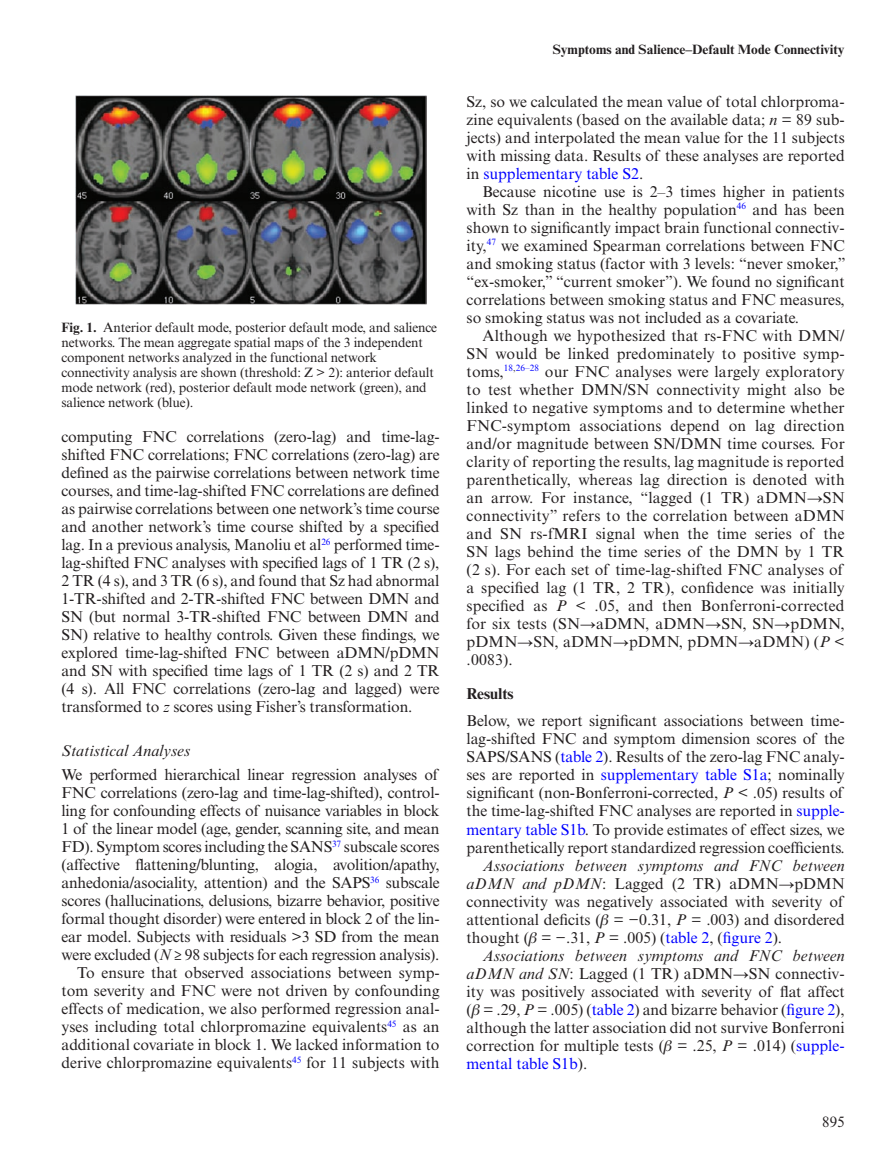
<style>
.page{position:relative;width:891px;height:1175px;background:#fff}
.page>*{position:absolute;margin:0;border:0;box-sizing:border-box;transform-origin:0 0}
.t1{font:15.75px/18px "Times New Roman MT Std";letter-spacing:-.015em;color:#231f20;text-align:justify}
.t2{font:italic 15.75px "Times New Roman MT Std";color:#231f20}
.t3{font:700 15.75px "Times New Roman MT Std";color:#231f20}
.t4{font:15px "Times New Roman MT Std";color:#231f20}
.t5{font:13.5px/15px "Times New Roman MT Std";letter-spacing:-.01em;color:#231f20}
.t6{font:700 13.5px "Times New Roman MT Std";color:#231f20}
.s1{font-weight:700}
.s2{font-style:italic}
.s3{color:#00f}
.s4{font-family:"Gandhari Unicode"}
.s5{font-family:"Gandhari Unicode";font-style:italic}
</style>
<div class="page">
<img style="left:75px;top:95px;width:351px;height:210px">
<p class="t5" style="left:62px;top:320px;width:377px"><span class="s1">Fig. 1.</span> Anterior default mode, posterior default mode, and salience networks. The mean aggregate spatial maps of the 3 independent component networks analyzed in the functional network connectivity analysis are shown (threshold: Z &gt; 2): anterior default mode network (red), posterior default mode network (green), and salience network (blue).</p>
<p class="t1" style="left:62px;top:428px;width:380px">computing FNC correlations (zero-lag) and time-lag&shy;shifted FNC correlations; FNC correlations (zero-lag) are defined as the pairwise correlations between network time courses, and time-lag-shifted FNC correlations are defined as pairwise correlations between one network’s time course and another network’s time course shifted by a specified lag. In a previous analysis, Manoliu et al<sup>26</sup> performed time&shy;lag-shifted FNC analyses with specified lags of 1 TR (2 s), 2 TR (4 s), and 3 TR (6 s), and found that Sz had abnormal 1-TR-shifted and 2-TR-shifted FNC between DMN and SN (but normal 3-TR-shifted FNC between DMN and SN) relative to healthy controls. Given these findings, we explored time-lag-shifted FNC between aDMN/pDMN and SN with specified time lags of 1 TR (2 s) and 2 TR (4 s). All FNC correlations (zero-lag and lagged) were transformed to <span class="s2">z</span> scores using Fisher’s transformation.</p>
<p class="t2" style="left:62px;top:741px;width:130px">Statistical Analyses</p>
<p class="t1" style="left:61px;top:765px;width:380px;text-align:right">We performed hierarchical linear regression analyses of FNC correlations (zero-lag and time-lag-shifted), control&shy;ling for confounding effects of nuisance variables in block 1 of the linear model (age, gender, scanning site, and mean FD). Symptom scores including the SANS<sup>37</sup> subscale scores (affective flattening/blunting, alogia, avolition/apathy, anhedonia/asociality, attention) and the SAPS<sup>36</sup> subscale scores (hallucinations, delusions, bizarre behavior, positive formal thought disorder) were entered in block 2 of the lin&shy;ear model. Subjects with residuals &gt;3 SD from the mean were excluded (<span class="s2">N</span> ≥ 98 subjects for each regression analysis).<br>To ensure that observed associations between symp&shy;tom severity and FNC were not driven by confounding effects of medication, we also performed regression anal&shy;yses including total chlorpromazine equivalents<sup>45</sup> as an additional covariate in block 1. We lacked information to derive chlorpromazine equivalents<sup>45</sup> for 11 subjects with</p>
<p class="t6" style="left:553px;top:41px;width:293px">Symptoms and Salience–Default Mode Connectivity</p>
<p class="t1" style="left:466px;top:92px;width:380px">Sz, so we calculated the mean value of total chlorproma&shy;zine equivalents (based on the available data; <span class="s2">n</span> = 89 sub&shy;jects) and interpolated the mean value for the 11 subjects with missing data. Results of these analyses are reported in <span class="s3">supplementary table S2</span>.</p>
<p class="t1" style="left:466px;top:182px;width:380px;text-indent:16px">Because nicotine use is 2–3 times higher in patients with Sz than in the healthy population<sup>46</sup> and has been shown to significantly impact brain functional connectiv&shy;ity,<sup>47</sup> we examined Spearman correlations between FNC and smoking status (factor with 3 levels: “never smoker,” “ex-smoker,” “current smoker”). We found no significant correlations between smoking status and FNC measures, so smoking status was not included as a covariate.</p>
<p class="t1" style="left:466px;top:326px;width:380px;text-indent:16px">Although we hypothesized that rs-FNC with DMN/ SN would be linked predominately to positive symp&shy;toms,<sup>18</sup><sup>,</sup><sup>26–28</sup> our FNC analyses were largely exploratory to test whether DMN/SN connectivity might also be linked to negative symptoms and to determine whether FNC-symptom associations depend on lag direction and/or magnitude between SN/DMN time courses. For clarity of reporting the results, lag magnitude is reported parenthetically, whereas lag direction is denoted with an arrow. For instance, “lagged (1 TR) aDMN<span class="s4">→</span>SN connectivity” refers to the correlation between aDMN and SN rs-fMRI signal when the time series of the SN lags behind the time series of the DMN by 1 TR (2 s). For each set of time-lag-shifted FNC analyses of a specified lag (1 TR, 2 TR), confidence was initially specified as <span class="s2">P</span> &lt; .05, and then Bonferroni-corrected for six tests (SN<span class="s4">→</span>aDMN, aDMN<span class="s4">→</span>SN, SN<span class="s4">→</span>pDMN, pDMN<span class="s4">→</span>SN, aDMN<span class="s4">→</span>pDMN, pDMN<span class="s4">→</span>aDMN) (<span class="s2">P</span> &lt; .0083).</p>
<p class="t3" style="left:467px;top:684px;width:49px">Results</p>
<p class="t1" style="left:467px;top:712px;width:380px">Below, we report significant associations between time&shy;lag-shifted FNC and symptom dimension scores of the SAPS/SANS (<span class="s3">table 2</span>). Results of the zero-lag FNC analy&shy;ses are reported in <span class="s3">supplementary table S1a</span>; nominally significant (non-Bonferroni-corrected, <span class="s2">P</span> &lt; .05) results of the time-lag-shifted FNC analyses are reported in <span class="s3">supple&shy;mentary table S1b</span>. To provide estimates of effect sizes, we parenthetically report standardized regression coefficients.</p>
<p class="t1" style="left:467px;top:856px;width:380px;text-indent:16px"><span class="s2">Associations between symptoms and FNC between aDMN and pDMN</span>: Lagged (2 TR) aDMN<span class="s4">→</span>pDMN connectivity was negatively associated with severity of attentional deficits (<span class="s5">β</span> = −0.31, <span class="s2">P</span> = .003) and disordered thought (<span class="s5">β</span> = −.31, <span class="s2">P</span> = .005) (<span class="s3">table 2</span>, (<span class="s3">figure 2</span>).</p>
<p class="t1" style="left:467px;top:946px;width:380px;text-indent:16px"><span class="s2">Associations between symptoms and FNC between aDMN and SN</span>: Lagged (1 TR) aDMN<span class="s4">→</span>SN connectiv&shy;ity was positively associated with severity of flat affect (<span class="s5">β</span> = .29, <span class="s2">P</span> = .005) (<span class="s3">table 2</span>) and bizarre behavior (<span class="s3">figure 2</span>), although the latter association did not survive Bonferroni correction for multiple tests (<span class="s5">β</span> = .25, <span class="s2">P</span> = .014) (<span class="s3">supple&shy;mental table S1b</span>).</p>
<p class="t4" style="left:822px;top:1113px;width:24px">895</p>
</div>
